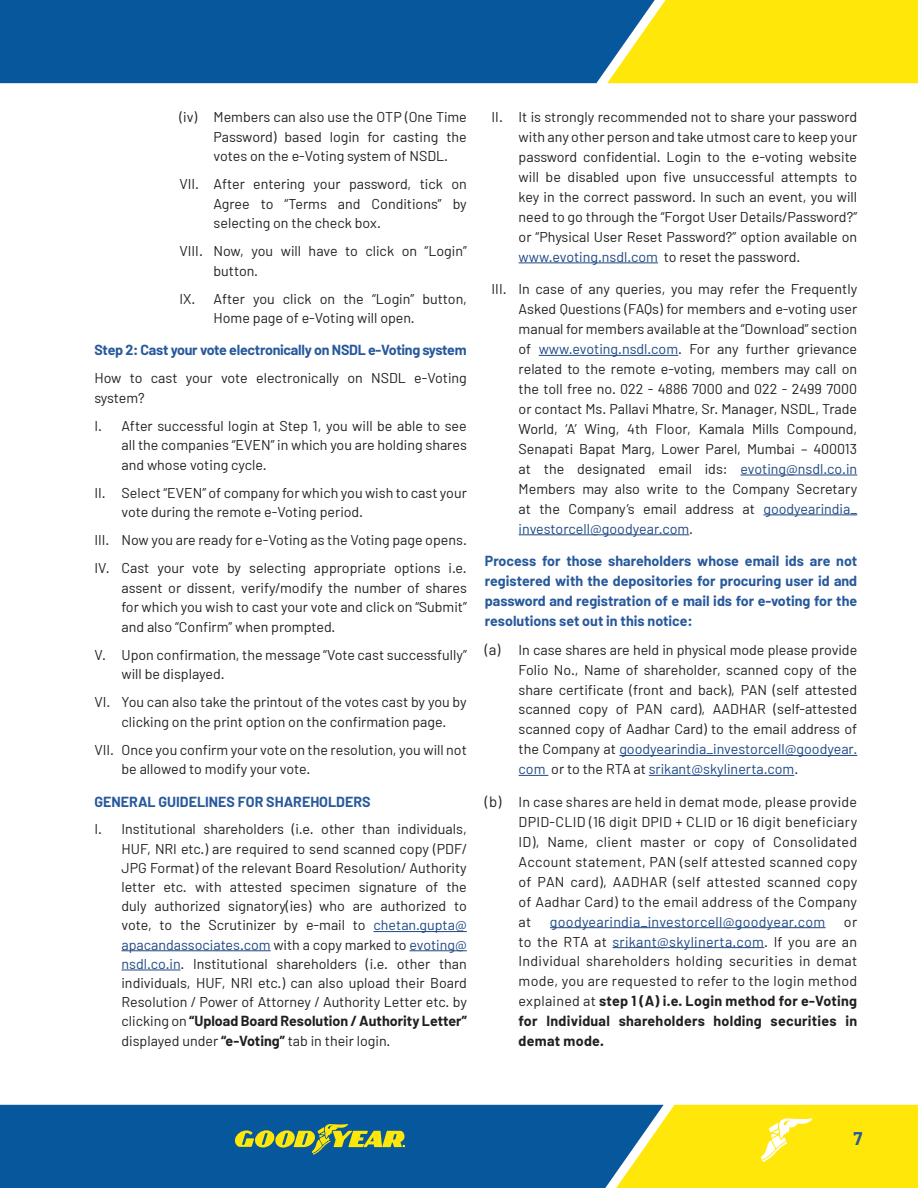
<style>
.page{position:relative;width:918px;height:1188px;background:#fff}
.page>*{position:absolute;margin:0;border:0;box-sizing:border-box;transform-origin:0 0}
.t1{font:700 18px "Barlow";color:#27599c}
.t2{font:14.25px/20px "Barlow";color:#231f20;text-align:justify}
.t3{font:700 14.25px/20px "Barlow";color:#27599c;text-align:justify}
.t4{font:700 14.25px "Barlow";letter-spacing:-.02em;color:#27599c}
.t5{font:14.25px "Barlow";letter-spacing:.02em;color:#1d4784}
.s1{color:#1d4784}
.s2{font-weight:700}
.s3{font-size:15px}
</style>
<div class="page">
<div style="left:0;top:1105px;width:607px;height:83px;background:#06579c"></div>
<div style="left:664px;top:0;width:254px;height:83px;background:#ffe709"></div>
<div style="left:0;top:0;width:664px;height:83px;background:#06579c"></div>
<svg style="left:607px;top:1105px;width:311px;height:83px;background:#e9db24"></svg>
<svg style="left:234px;top:1123px;width:171px;height:32px;background:#618b65"></svg>
<hr style="left:374px;top:931px;width:93px;height:1px;background:#1d4784">
<hr style="left:122px;top:950px;width:149px;height:1px;background:#1d4784">
<hr style="left:409px;top:950px;width:58px;height:1px;background:#1d4784">
<hr style="left:122px;top:970px;width:58px;height:1px;background:#1d4784">
<hr style="left:519px;top:263px;width:139px;height:1px;background:#1d4784">
<hr style="left:539px;top:355px;width:139px;height:1px;background:#1d4784">
<hr style="left:741px;top:475px;width:116px;height:1px;background:#1d4784">
<hr style="left:763px;top:515px;width:94px;height:1px;background:#1d4784">
<hr style="left:519px;top:534px;width:170px;height:1px;background:#1d4784">
<hr style="left:619px;top:755px;width:238px;height:1px;background:#1d4784">
<svg style="left:519px;top:775px;width:29px;height:1px"></svg>
<hr style="left:649px;top:775px;width:145px;height:1px;background:#1d4784">
<hr style="left:550px;top:927px;width:276px;height:1px;background:#1d4784">
<hr style="left:612px;top:947px;width:152px;height:1px;background:#1d4784">
<p class="t2" style="left:214px;top:107px;width:255px;line-height:19.5px;text-indent:-34px">(iv) Members can also use the OTP (One Time Password) based login for casting the votes on the e-Voting system of NSDL.</p>
<p class="t2" style="left:214px;top:174px;width:255px;line-height:19.5px;text-indent:-34px">VII. After entering your password, tick on Agree to “Terms and Conditions” by selecting on the check box.</p>
<p class="t2" style="left:214px;top:241px;width:255px;line-height:19.5px;text-indent:-34px">VIII. Now, you will have to click on “Login” button.</p>
<p class="t2" style="left:214px;top:288px;width:255px;line-height:19.5px;text-indent:-34px">IX. After you click on the “Login” button,<br>Home page of e-Voting will open.</p>
<p class="t4" style="left:94px;top:342px;width:374px">Step 2: Cast your vote electronically on NSDL e-Voting system</p>
<p class="t2" style="left:94px;top:368px;width:374px;line-height:19.5px">How to cast your vote electronically on NSDL e-Voting system?</p>
<p class="t2" style="left:122px;top:416px;width:347px;line-height:19.5px;text-indent:-27px">I. After successful login at Step 1, you will be able to see all the companies “EVEN” in which you are holding shares and whose voting cycle.</p>
<p class="t2" style="left:122px;top:483px;width:347px;line-height:19.5px;text-indent:-27px">II. Select “EVEN” of company for which you wish to cast your vote during the remote e-Voting period.</p>
<p class="t2" style="left:94px;top:526px;width:374px;line-height:28px">III. Now you are ready for e-Voting as the Voting page opens.<br>IV. Cast your vote by selecting appropriate options i.e.</p>
<p class="t2" style="left:122px;top:578px;width:347px;line-height:19.5px">assent or dissent, verify/modify the number of shares for which you wish to cast your vote and click on “Submit” and also “Confirm” when prompted.</p>
<p class="t2" style="left:122px;top:645px;width:347px;line-height:19.5px;text-indent:-27px">V. Upon confirmation, the message “Vote cast successfully” will be displayed.</p>
<p class="t2" style="left:94px;top:692px;width:374px;line-height:19.5px;text-align:center">VI. You can also take the printout of the votes cast by you by clicking on the print option on the confirmation page.</p>
<p class="t2" style="left:122px;top:740px;width:347px;line-height:19.5px;text-indent:-27px">VII. Once you confirm your vote on the resolution, you will not be allowed to modify your vote.</p>
<p class="t3" style="left:94px;top:791px;width:278px">GENERAL GUIDELINES FOR SHAREHOLDERS</p>
<p class="t2" style="left:122px;top:819px;width:347px;line-height:19.2px;text-indent:-27px">I. Institutional shareholders (i.e. other than individuals, HUF, NRI etc.) are required to send scanned copy (PDF/ JPG Format) of the relevant Board Resolution/ Authority letter etc. with attested specimen signature of the duly authorized signatory(ies) who are authorized to vote, to the Scrutinizer by e-mail to <span class="s1">chetan.gupta@ apacandassociates.com</span> with a copy marked to <span class="s1">evoting@ nsdl.co.in</span>. Institutional shareholders (i.e. other than individuals, HUF, NRI etc.) can also upload their Board Resolution / Power of Attorney / Authority Letter etc. by clicking on <span class="s2">“Upload Board Resolution / Authority Letter” </span>displayed under <span class="s2">“e-Voting”</span> tab in their login.</p>
<p class="t2" style="left:519px;top:107px;width:340px;text-indent:-27px">II. It is strongly recommended not to share your password with any other person and take utmost care to keep your password confidential. Login to the e-voting website will be disabled upon five unsuccessful attempts to key in the correct password. In such an event, you will need to go through the “Forgot User Details/Password?” or “Physical User Reset Password?” option available on <span class="s1">www.evoting.nsdl.com</span> to reset the password.</p>
<p class="t2" style="left:519px;top:279px;width:340px;text-indent:-27px">III. In case of any queries, you may refer the Frequently Asked Questions (FAQs) for members and e-voting user manual for members available at the “Download” section of <span class="s1">www.evoting.nsdl.com</span>. For any further grievance related to the remote e-voting, members may call on the toll free no. 022 - 4886 7000 and 022 - 2499 7000 or contact Ms. Pallavi Mhatre, Sr. Manager, NSDL, Trade World, ‘A’ Wing, 4th Floor, Kamala Mills Compound, Senapati Bapat Marg, Lower Parel, Mumbai – 400013 at the designated email ids: <span class="s1">evoting@nsdl.co.in </span>Members may also write to the Company Secretary at the Company’s email address at <span class="s1">goodyearindia_ investorcell@goodyear.com</span>.</p>
<p class="t3" style="left:485px;top:551px;width:374px">Process for those shareholders whose email ids are not registered with the depositories for procuring user id and password and registration of e mail ids for e-voting for the resolutions set out in this notice:</p>
<p class="t2" style="left:519px;top:639px;width:340px;text-indent:-34px"><span class="s3">(a)</span> In case shares are held in physical mode please provide Folio No., Name of shareholder, scanned copy of the share certificate (front and back), PAN (self attested scanned copy of PAN card), AADHAR (self-attested scanned copy of Aadhar Card) to the email address of the Company at <span class="s1">goodyearindia_investorcell@goodyear. com</span> or to the RTA at <span class="s1">srikant@skylinerta.com</span>.</p>
<p class="t2" style="left:519px;top:792px;width:340px;text-indent:-34px"><span class="s3">(b)</span> In case shares are held in demat mode, please provide DPID-CLID (16 digit DPID + CLID or 16 digit beneficiary ID), Name, client master or copy of Consolidated Account statement, PAN (self attested scanned copy of PAN card), AADHAR (self attested scanned copy of Aadhar Card) to the email address of the Company at</p>
<p class="t5" style="left:550px;top:913px;width:277px">goodyearindia_investorcell@goodyear.com</p>
<p class="t2" style="left:519px;top:911px;width:340px;text-indent:325px">or to the RTA at <span class="s1">srikant@skylinerta.com</span>. If you are an Individual shareholders holding securities in demat mode, you are requested to refer to the login method explained at <span class="s2">step 1 (A) i.e. Login method for e-Voting for Individual shareholders holding securities in demat mode.</span></p>
<p class="t1" style="left:853px;top:1127px;width:10px">7</p>
</div>
